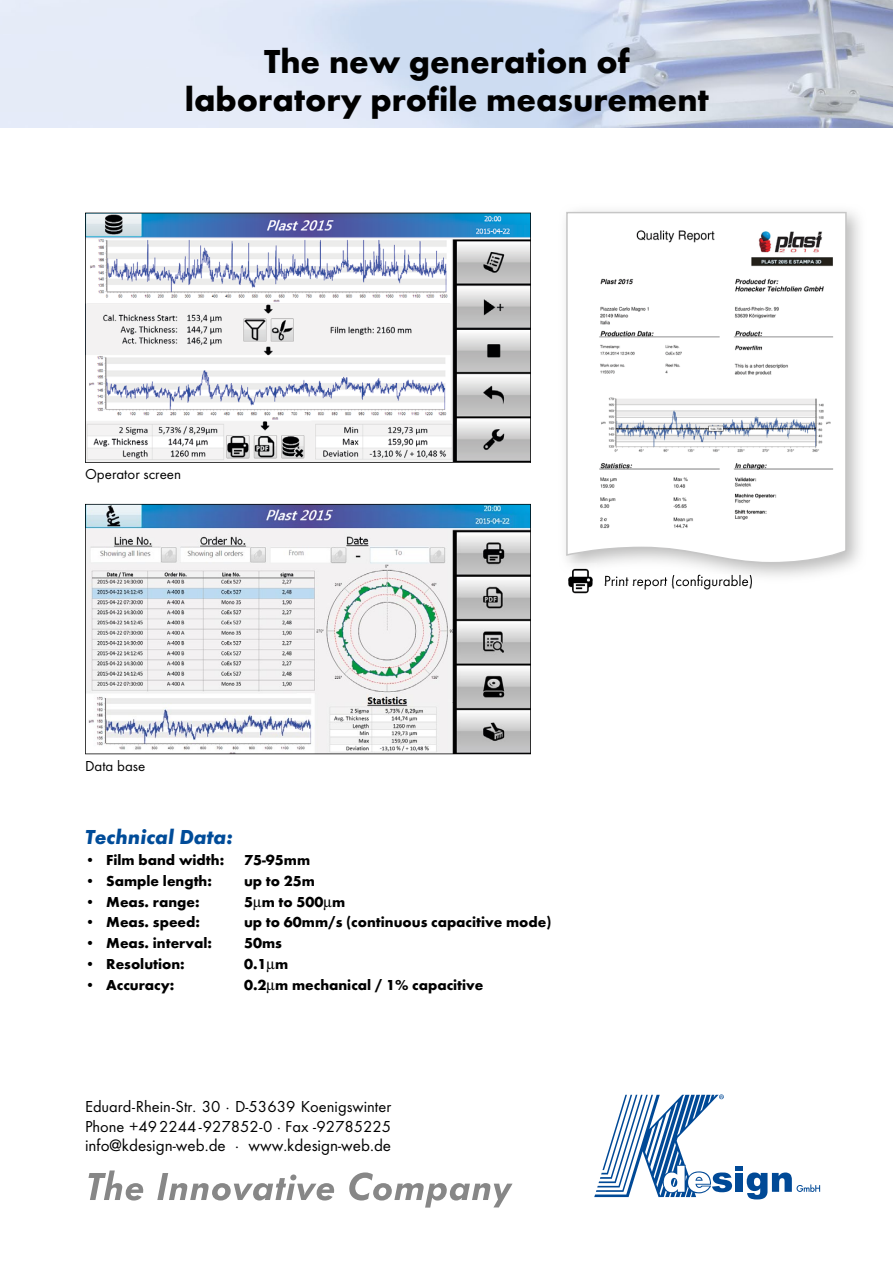
<style>
.page{position:relative;width:893px;height:1263px;background:#fff}
.page>*{position:absolute;margin:0;border:0;box-sizing:border-box;transform-origin:0 0}
.t1{font:700 34.5px/37.5px "Futura T";color:#000;text-align:center}
.t2{font:italic 700 21px "Futura T";color:#004c99}
.t3{font:17.1px "Futura T";color:#000}
.t4{font:16.5px/19.5px "Futura T";color:#000}
.t5{font:700 15px "Futura T";color:#000}
.t6{font:15px "Futura T";color:#000}
</style>
<div class="page">
<img style="left:0;top:0;width:893px;height:128px">
<svg style="left:85px;top:504px;width:446px;height:250px;fill:#efeff0"></svg>
<svg style="left:85px;top:213px;width:446px;height:250px"></svg>
<svg style="left:594px;top:1094px;width:226px;height:105px"></svg>
<svg style="left:88px;top:1170px;width:425px;height:37px"></svg>
<img style="left:568px;top:584px;width:25px;height:10px">
<img style="left:568px;top:211px;width:292px;height:373px">
<img style="left:605px;top:575px;width:147px;height:9px">
<svg style="left:566px;top:212px;width:281px;height:351px"></svg>
<h1 class="t1" style="left:185px;top:43px;width:526px">The new generation of laboratory profile measurement</h1>
<p class="t6" style="left:85px;top:465px;width:98px">Operator screen</p>
<p class="t6" style="left:604px;top:572px;width:151px">Print report (configurable)</p>
<p class="t6" style="left:85px;top:757px;width:62px">Data base</p>
<h2 class="t2" style="left:85px;top:825px;width:149px">Technical Data:</h2>
<p class="t5" style="left:85px;top:851px;width:141px">• Film band width:</p>
<p class="t5" style="left:244px;top:851px;width:68px">75-95mm</p>
<p class="t5" style="left:85px;top:872px;width:128px">• Sample length:</p>
<p class="t5" style="left:244px;top:872px;width:73px">up to 25m</p>
<p class="t5" style="left:85px;top:893px;width:116px">• Meas. range:</p>
<p class="t5" style="left:244px;top:893px;width:103px">5µm to 500µm</p>
<p class="t5" style="left:85px;top:914px;width:116px">• Meas. speed:</p>
<p class="t5" style="left:244px;top:914px;width:309px">up to 60mm/s (continuous capacitive mode)</p>
<p class="t5" style="left:85px;top:934px;width:128px">• Meas. interval:</p>
<p class="t5" style="left:244px;top:934px;width:39px">50ms</p>
<p class="t5" style="left:85px;top:955px;width:101px">• Resolution:</p>
<p class="t5" style="left:244px;top:955px;width:46px">0.1µm</p>
<p class="t5" style="left:85px;top:976px;width:91px">• Accuracy:</p>
<p class="t5" style="left:244px;top:976px;width:241px">0.2µm mechanical / 1% capacitive</p>
<p class="t4" style="left:85px;top:1097px;width:308px">Eduard-Rhein-Str. 30 · D-53639 Koenigswinter<br>Phone +49 2244 - 927852-0 · Fax -92785225</p>
<p class="t3" style="left:85px;top:1135px;width:308px">info@kdesign-web.de · www.kdesign-web.de</p>
</div>
